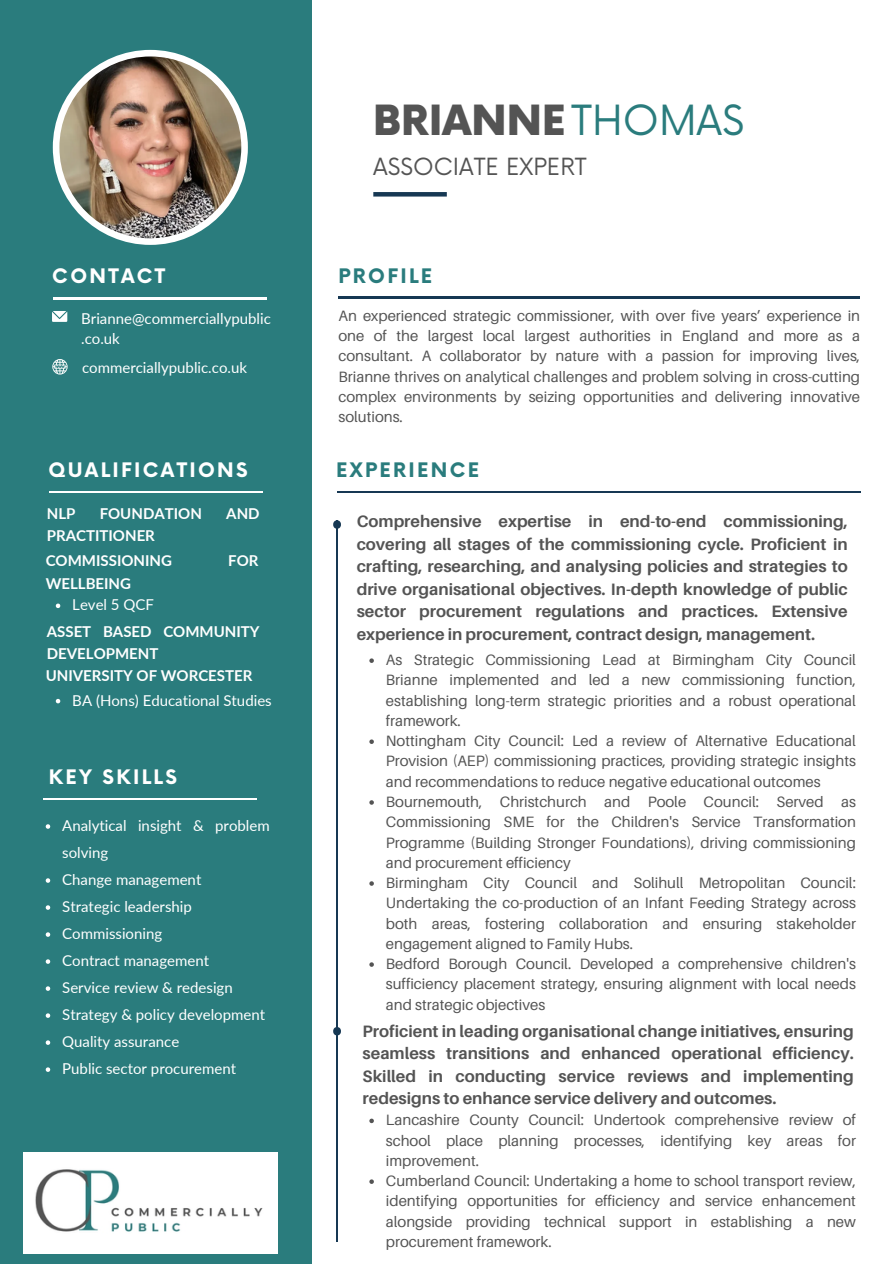
<style>
.page{position:relative;width:894px;height:1264px;background:#fff}
.page>*{position:absolute;margin:0;border:0;box-sizing:border-box;transform-origin:0 0}
.t1{font:900 40.5px "Now";color:#545454}
.t2{font:23.1px "Now";color:#545454}
.t3{font:700 19.5px "Now";letter-spacing:.12em;color:#fff}
.t4{font:700 19.5px "Now";letter-spacing:.12em;color:#2a7c7d}
.t5{font:700 16.5px/22.5px "Aileron";color:#545454;text-align:justify}
.t6{font:15px/20.2px "Aileron";color:#545454;text-align:justify}
.t7{font:15px/20.2px "Lato";color:#fff}
.t8{font:700 15px/22.5px "Lato";color:#fff}
.s1{font-weight:400;color:#2a7c7d}
</style>
<div class="page">
<div style="left:0;top:0;width:311px;height:1263px;background:#2a7c7d"></div>
<hr style="left:373px;top:192px;width:73px;height:4px;background:#163853">
<div style="left:53px;top:50px;width:195px;height:195px;background:#fff;border-radius:50%"></div>
<img style="left:59px;top:56px;width:182px;height:182px;border-radius:50%">
<svg style="left:52px;top:311px;width:15px;height:11px"></svg>
<hr style="left:53px;top:298px;width:214px;height:1px;background:#fff">
<svg style="left:52px;top:359px;width:16px;height:15px"></svg>
<hr style="left:49px;top:491px;width:214px;height:1px;background:#fff">
<hr style="left:43px;top:798px;width:214px;height:2px;background:#fff">
<hr style="left:338px;top:491px;width:522px;height:1px;background:#163853">
<hr style="left:338px;top:297px;width:521px;height:1px;background:#163853">
<svg style="left:333px;top:520px;width:8px;height:9px"></svg>
<hr style="left:336px;top:520px;width:2px;height:721px;background:#163853">
<svg style="left:333px;top:1027px;width:8px;height:8px"></svg>
<img style="left:23px;top:1152px;width:254px;height:101px">
<svg style="left:46px;top:824px;width:4px;height:4px"></svg>
<svg style="left:46px;top:878px;width:4px;height:4px"></svg>
<svg style="left:46px;top:905px;width:4px;height:4px"></svg>
<svg style="left:46px;top:932px;width:4px;height:4px"></svg>
<svg style="left:46px;top:959px;width:4px;height:4px"></svg>
<svg style="left:46px;top:986px;width:4px;height:4px"></svg>
<svg style="left:46px;top:1013px;width:4px;height:4px"></svg>
<svg style="left:46px;top:1040px;width:4px;height:4px"></svg>
<svg style="left:46px;top:1067px;width:4px;height:4px"></svg>
<svg style="left:56px;top:699px;width:4px;height:4px"></svg>
<svg style="left:369px;top:1118px;width:5px;height:5px"></svg>
<svg style="left:369px;top:1179px;width:5px;height:4px"></svg>
<svg style="left:369px;top:658px;width:5px;height:5px"></svg>
<svg style="left:369px;top:739px;width:5px;height:5px"></svg>
<svg style="left:369px;top:800px;width:5px;height:4px"></svg>
<svg style="left:369px;top:881px;width:5px;height:4px"></svg>
<svg style="left:369px;top:962px;width:5px;height:4px"></svg>
<svg style="left:56px;top:603px;width:4px;height:5px"></svg>
<h4 class="t3" style="left:52px;top:265px;width:114px">CONTACT</h4>
<p class="t7" style="left:81px;top:308px;width:191px">Brianne@commerciallypublic .co.uk</p>
<p class="t7" style="left:82px;top:357px;width:166px">commerciallypublic.co.uk</p>
<h4 class="t3" style="left:48px;top:459px;width:201px">QUALIFICATIONS</h4>
<h3 class="t8" style="left:47px;top:502px;width:30px">NLP</h3>
<h3 class="t8" style="left:100px;top:502px;width:104px">FOUNDATION</h3>
<h3 class="t8" style="left:226px;top:502px;width:35px">AND</h3>
<h3 class="t8" style="left:47px;top:524px;width:110px">PRACTITIONER</h3>
<p class="t8" style="left:46px;top:549px;width:128px">COMMISSIONING</p>
<p class="t8" style="left:228px;top:549px;width:32px">FOR</p>
<p class="t8" style="left:46px;top:572px;width:87px">WELLBEING</p>
<h6 class="t7" style="left:72px;top:594px;width:83px">Level 5 QCF</h6>
<h6 class="t8" style="left:47px;top:620px;width:214px">ASSET BASED COMMUNITY<br>DEVELOPMENT</h6>
<p class="t8" style="left:46px;top:663px;width:208px">UNIVERSITY OF WORCESTER</p>
<p class="t7" style="left:72px;top:689px;width:201px">BA (Hons) Educational Studies</p>
<p class="t3" style="left:49px;top:766px;width:130px">KEY SKILLS</p>
<p class="t7" style="left:62px;top:811px;width:209px;line-height:27px">Analytical insight &amp; problem solving</p>
<p class="t7" style="left:62px;top:869px;width:141px">Change management</p>
<p class="t7" style="left:62px;top:896px;width:131px">Strategic leadership</p>
<h4 class="t7" style="left:62px;top:923px;width:101px">Commissioning</h4>
<p class="t7" style="left:62px;top:950px;width:148px">Contract management</p>
<p class="t7" style="left:62px;top:977px;width:172px">Service review &amp; redesign</p>
<p class="t7" style="left:62px;top:1004px;width:204px">Strategy &amp; policy development</p>
<p class="t7" style="left:62px;top:1031px;width:119px">Quality assurance</p>
<p class="t7" style="left:62px;top:1058px;width:175px">Public sector procurement</p>
<p class="t1" style="left:373px;top:98px;width:372px">BRIANNE<span class="s1">THOMAS</span></p>
<p class="t2" style="left:373px;top:154px;width:215px">ASSOCIATE EXPERT</p>
<p class="t4" style="left:338px;top:265px;width:95px">PROFILE</p>
<h1 class="t6" style="left:338px;top:305px;width:523px">An experienced strategic commissioner, with over five years’ experience in one of the largest local largest authorities in England and more as a consultant. A collaborator by nature with a passion for improving lives, Brianne thrives on analytical challenges and problem solving in cross-cutting complex environments by seizing opportunities and delivering innovative solutions.</h1>
<p class="t4" style="left:336px;top:459px;width:145px">EXPERIENCE</p>
<h2 class="t5" style="left:356px;top:510px;width:492px">Comprehensive expertise in end-to-end commissioning, covering all stages of the commissioning cycle. Proficient in crafting, researching, and analysing policies and strategies to drive organisational objectives. In-depth knowledge of public sector procurement regulations and practices. Extensive experience in procurement, contract design, management.</h2>
<p class="t6" style="left:386px;top:649px;width:471px">As Strategic Commissioning Lead at Birmingham City Council Brianne implemented and led a new commissioning function, establishing long-term strategic priorities and a robust operational framework.</p>
<p class="t6" style="left:386px;top:730px;width:471px">Nottingham City Council: Led a review of Alternative Educational Provision (AEP) commissioning practices, providing strategic insights and recommendations to reduce negative educational outcomes</p>
<p class="t6" style="left:386px;top:791px;width:471px">Bournemouth, Christchurch and Poole Council: Served as Commissioning SME for the Children's Service Transformation Programme (Building Stronger Foundations), driving commissioning and procurement efficiency</p>
<p class="t6" style="left:386px;top:872px;width:471px">Birmingham City Council and Solihull Metropolitan Council:<br>Undertaking the co-production of an Infant Feeding Strategy across both areas, fostering collaboration and ensuring stakeholder engagement aligned to Family Hubs.</p>
<p class="t6" style="left:386px;top:953px;width:471px">Bedford Borough Council. Developed a comprehensive children's sufficiency placement strategy, ensuring alignment with local needs and strategic objectives</p>
<h4 class="t5" style="left:362px;top:1019px;width:492px">Proficient in leading organisational change initiatives, ensuring seamless transitions and enhanced operational efficiency.<br>Skilled in conducting service reviews and implementing redesigns to enhance service delivery and outcomes.</h4>
<p class="t6" style="left:386px;top:1109px;width:471px">Lancashire County Council: Undertook comprehensive review of school place planning processes, identifying key areas for improvement.</p>
<h4 class="t6" style="left:386px;top:1170px;width:471px">Cumberland Council: Undertaking a home to school transport review, identifying opportunities for efficiency and service enhancement alongside providing technical support in establishing a new procurement framework.</h4>
</div>
